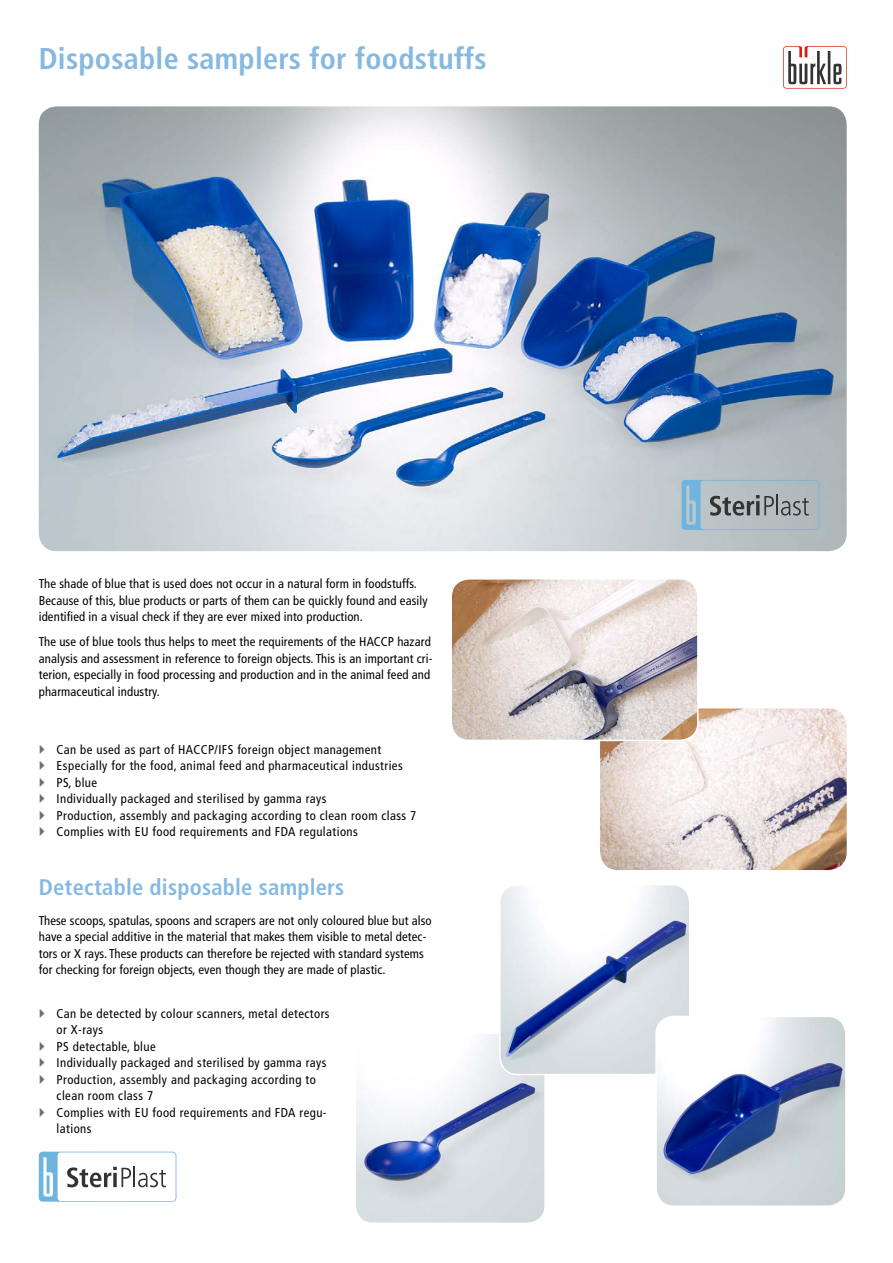
<style>
.page{position:relative;width:893px;height:1263px;background:#fff}
.page>*{position:absolute;margin:0;border:0;box-sizing:border-box;transform-origin:0 0}
.t1{font:700 condensed 30px "Frutiger";letter-spacing:.01em;color:#86b9e1}
.t2{font:700 condensed 22.5px "Frutiger";letter-spacing:.01em;color:#86b9e1}
.t3{font:condensed 12.75px/16.5px "Frutiger";letter-spacing:.01em;color:#000}
.t4{font:condensed 12.75px/16.5px "Frutiger";letter-spacing:.035em;color:#000}
</style>
<div class="page">
<img style="left:357px;top:1036px;width:186px;height:185px">
<div style="left:354px;top:1033px;width:192px;height:191px;border:2px solid #fff;border-radius:18px"></div>
<img style="left:500px;top:887px;width:187px;height:187px">
<div style="left:499px;top:884px;width:191px;height:191px;border:2px solid #fff;border-radius:18px"></div>
<img style="left:600px;top:708px;width:247px;height:162px">
<svg style="left:783px;top:46px;width:64px;height:43px"></svg>
<svg style="left:39px;top:1152px;width:137px;height:50px"></svg>
<img style="left:656px;top:1016px;width:188px;height:188px">
<div style="left:655px;top:1016px;width:192px;height:191px;border:2px solid #fff;border-radius:18px"></div>
<img style="left:453px;top:581px;width:245px;height:159px">
<div style="left:450px;top:578px;width:249px;height:163px;border:2px solid #fff;border-radius:18px"></div>
<img style="left:39px;top:106px;width:808px;height:445px">
<svg style="left:682px;top:480px;width:137px;height:50px;background:#9fb0b7"></svg>
<p class="t1" style="left:39px;top:40px;width:449px">Disposable samplers for foodstuffs</p>
<p class="t3" style="left:39px;top:576px;width:390px">The shade of blue that is used does not occur in a natural form in foodstuffs.<br>Because of this, blue products or parts of them can be quickly found and easily identified in a visual check if they are ever mixed into production.</p>
<p class="t3" style="left:39px;top:633px;width:395px">The use of blue tools thus helps to meet the requirements of the HACCP hazard analysis and assessment in reference to foreign objects. This is an important cri&shy;terion, especially in food processing and production and in the animal feed and pharmaceutical industry.</p>
<p class="t4" style="left:57px;top:741px;width:361px">Can be used as part of HACCP/IFS foreign object management Especially for the food, animal feed and pharmaceutical industries PS, blue<br>Individually packaged and sterilised by gamma rays<br>Production, assembly and packaging according to clean room class 7<br>Complies with EU food requirements and FDA regulations</p>
<p class="t2" style="left:39px;top:874px;width:307px">Detectable disposable samplers</p>
<p class="t3" style="left:39px;top:912px;width:394px">These scoops, spatulas, spoons and scrapers are not only coloured blue but also have a special additive in the material that makes them visible to metal detec&shy;tors or X rays. These products can therefore be rejected with standard systems for checking for foreign objects, even though they are made of plastic.</p>
<p class="t4" style="left:57px;top:1005px;width:274px">Can be detected by colour scanners, metal detectors or X-rays<br>PS detectable, blue<br>Individually packaged and sterilised by gamma rays<br>Production, assembly and packaging according to clean room class 7<br>Complies with EU food requirements and FDA regu&shy;lations</p>
</div>
